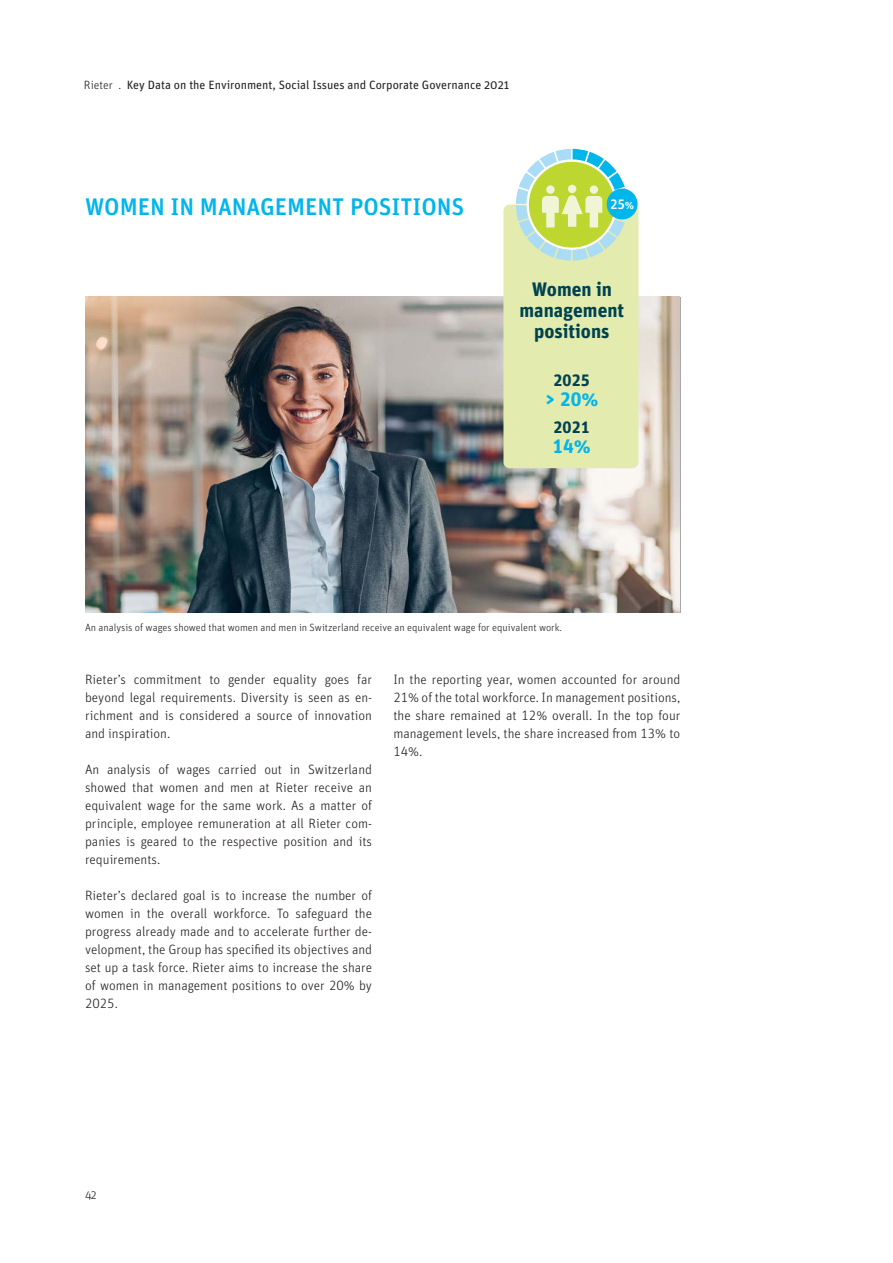
<style>
.page{position:relative;width:893px;height:1263px;background:#fff}
.page>*{position:absolute;margin:0;border:0;box-sizing:border-box;transform-origin:0 0}
._02_Headline_level_0{font:500 24px "Unit Pro";color:#02b5eb}
._03_Body_text{font:700 19.5px/21px "Unit Pro";color:#004251;text-align:center}
._02_Headline_level_3{font:700 19.5px "Unit Pro";color:#02b5eb}
._02_Headline_level_3-2{font:700 16.5px "Unit Pro";color:#004251}
._02_Headline_level_3-3{font:500 13.65px "Unit Pro";color:#fff}
._03_Body_text-2{font:300 13.5px/18px "Unit Pro";color:#231f20;text-align:justify}
.t1{font:12px "Unit Pro";color:#231f20}
.t2{font:300 12px "Unit Pro";color:#231f20}
._04_Caption{font:300 10.5px "Unit Pro";color:#231f20}
.s1{font-weight:300}
.s2{font-size:10.95px}
</style>
<div class="page">
<img style="left:86px;top:297px;width:594px;height:315px">
<div style="left:503px;top:205px;width:135px;height:263px;background:#e3ecae;border-radius:6px"></div>
<div style="left:607px;top:189px;width:31px;height:30px;background:#02b5eb;border-radius:50%"></div>
<svg style="left:516px;top:149px;width:112px;height:112px"></svg>
<div style="left:546px;top:185px;width:9px;height:9px;background:#f0f5d5;border-radius:50%"></div>
<p class="t1" style="left:84px;top:76px;width:427px"><span class="s1">Rieter .</span> Key Data on the Environment, Social Issues and Corporate Governance 2021</p>
<p class="_02_Headline_level_0" style="left:85px;top:190px;width:381px">WOMEN IN MANAGEMENT POSITIONS</p>
<p class="_02_Headline_level_3-3" style="left:610px;top:195px;width:26px">25<span class="s2">%</span></p>
<p class="_03_Body_text" style="left:519px;top:278px;width:106px">Women in management positions</p>
<p class="_02_Headline_level_3-2" style="left:554px;top:369px;width:38px">2025</p>
<p class="_02_Headline_level_3" style="left:545px;top:385px;width:55px">&gt; 20%</p>
<p class="_02_Headline_level_3-2" style="left:554px;top:415px;width:38px">2021</p>
<p class="_02_Headline_level_3" style="left:552px;top:432px;width:40px">14%</p>
<p class="_04_Caption" style="left:85px;top:621px;width:479px">An analysis of wages showed that women and men in Switzerland receive an equivalent wage for equivalent work.</p>
<p class="_03_Body_text-2" style="left:85px;top:670px;width:289px">Rieterʼs commitment to gender equality goes far beyond legal requirements. Diversity is seen as en&shy;richment and is considered a source of innovation and inspiration.</p>
<p class="_03_Body_text-2" style="left:85px;top:760px;width:289px">An analysis of wages carried out in Switzerland showed that women and men at Rieter receive an equivalent wage for the same work. As a matter of principle, employee remuneration at all Rieter com&shy;panies is geared to the respective position and its requirements.</p>
<p class="_03_Body_text-2" style="left:85px;top:886px;width:289px">Rieterʼs declared goal is to increase the number of women in the overall workforce. To safeguard the progress already made and to accelerate further de&shy;velopment, the Group has specified its objectives and set up a task force. Rieter aims to increase the share of women in management positions to over 20% by 2025.</p>
<p class="_03_Body_text-2" style="left:393px;top:670px;width:289px">In the reporting year, women accounted for around 21% of the total workforce. In management positions, the share remained at 12% overall. In the top four management levels, the share increased from 13% to 14%.</p>
<p class="t2" style="left:85px;top:1187px;width:13px">42</p>
</div>
